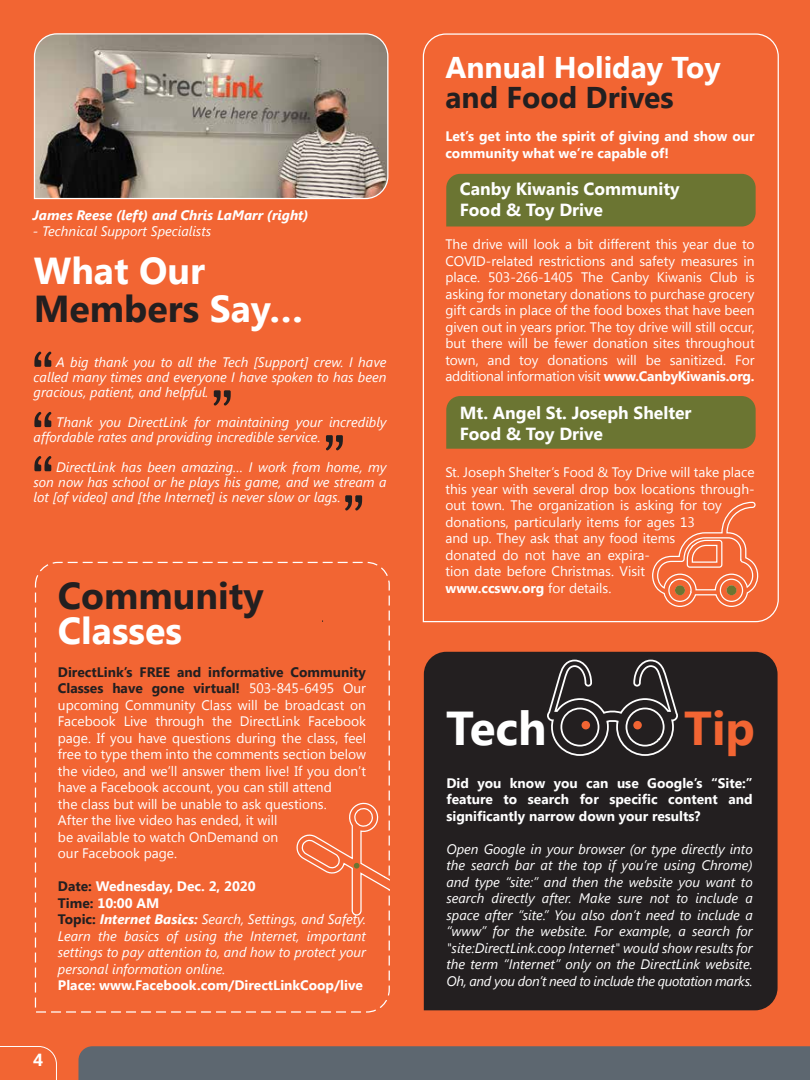
<style>
.page{position:relative;width:810px;height:1080px;background:#f26533}
.page>*{position:absolute;margin:0;border:0;box-sizing:border-box;transform-origin:0 0}
.t1{font:700 47.5px "Segoe UI";color:#fff}
.t2{font:700 47.5px "Segoe UI";color:#f26533}
.t3{font:700 37.5px/37.5px "Segoe UI";color:#fff}
.t4{font:700 37.5px "Segoe UI";color:#231f20}
.t5{font:700 30px "Segoe UI";color:#fff}
.t6{font:700 30px "Segoe UI";color:#231f20}
.t7{font:700 17.5px/21px "Segoe UI";color:#fff}
.t8{font:13.75px/16.5px "Segoe UI";color:#fff}
.t9{font:italic 13.75px/16.5px "Segoe UI";color:#fff;text-align:justify}
.t10{font:700 13.75px/16.5px "Segoe UI";color:#fff;text-align:justify}
.t11{font:italic 700 13.75px "Segoe UI";color:#fff}
.s1{color:#231f20}
.s2{font-weight:700;color:#231f20}
.s3{font-weight:700;font-style:normal;color:#231f20}
.s4{font-weight:700;font-style:normal}
.s5{font-weight:700}
</style>
<div class="page">
<div style="left:78px;top:1046px;width:732px;height:34px;background:#5d6770"></div>
<svg style="left:0;top:1046px;width:57px;height:34px"></svg>
<svg style="left:34px;top:561px;width:356px;height:452px"></svg>
<svg style="left:297px;top:802px;width:93px;height:114px"></svg>
<img style="left:33px;top:33px;width:356px;height:167px">
<svg style="left:34px;top:351px;width:17px;height:16px"></svg>
<svg style="left:214px;top:390px;width:17px;height:16px"></svg>
<svg style="left:34px;top:411px;width:17px;height:16px"></svg>
<svg style="left:326px;top:435px;width:17px;height:16px"></svg>
<svg style="left:34px;top:456px;width:17px;height:15px"></svg>
<svg style="left:345px;top:495px;width:17px;height:16px"></svg>
<div style="left:424px;top:652px;width:354px;height:358px;background:#231f20"></div>
<svg style="left:546px;top:659px;width:133px;height:98px"></svg>
<svg style="left:422px;top:33px;width:357px;height:590px"></svg>
<svg style="left:651px;top:501px;width:108px;height:107px"></svg>
<div style="left:675px;top:585px;width:10px;height:10px;background:#6b7532;border-radius:50%"></div>
<div style="left:727px;top:585px;width:10px;height:10px;background:#6b7532;border-radius:50%"></div>
<p class="t11" style="left:33px;top:205px;width:277px">James Reese (left) and Chris LaMarr (right)</p>
<p class="t9" style="left:33px;top:223px;width:180px">- Technical Support Specialists</p>
<h2 class="t3" style="left:34px;top:250px;width:271px">What Our<br><span class="s1">Members</span> Say…</h2>
<p class="t9" style="left:34px;top:354px;width:354px;line-height:15px;text-indent:23px">A big thank you to all the Tech [Support] crew. I have called many times and everyone I have spoken to has been gracious, patient, and helpful.</p>
<p class="t9" style="left:34px;top:414px;width:354px;line-height:15px;text-indent:23px">Thank you DirectLink for maintaining your incredibly affordable rates and providing incredible service.</p>
<p class="t9" style="left:34px;top:459px;width:354px;line-height:15px;text-indent:22px">DirectLink has been amazing… I work from home, my son now has school or he plays his game, and we stream a lot [of video] and [the Internet] is never slow or lags.</p>
<h2 class="t4" style="left:58px;top:569px;width:207px">Community</h2>
<h2 class="t3" style="left:58px;top:610px;width:126px">Classes</h2>
<p class="t8" style="left:58px;top:663px;width:310px"><span class="s2">DirectLink’s FREE and informative Community Classes have gone virtual!</span> 503-845-6495 Our upcoming Community Class will be broadcast on Facebook Live through the DirectLink Facebook page. If you have questions during the class, feel free to type them into the comments section below the video, and we’ll answer them live! If you don’t have a Facebook account, you can still attend<br>the class but will be unable to ask questions.<br>After the live video has ended, it will<br>be available to watch OnDemand on<br>our Facebook page.</p>
<p class="t9" style="left:58px;top:877px;width:310px;text-align:left"><span class="s3">Date:</span> <span class="s4">Wednesday, Dec. 2, 2020<br></span><span class="s3">Time:</span> <span class="s4">10:00 AM<br></span><span class="s3">Topic:</span> <span class="s5">Internet Basics:</span> Search, Settings, and Safety.<br>Learn the basics of using the Internet, important settings to pay attention to, and how to protect your personal information online.</p>
<p class="t10" style="left:58px;top:976px;width:306px">Place: www.Facebook.com/DirectLinkCoop/live</p>
<p class="t7" style="left:33px;top:1048px;width:12px">4</p>
<h3 class="t5" style="left:445px;top:46px;width:277px">Annual Holiday Toy</h3>
<h3 class="t6" style="left:445px;top:76px;width:230px">and Food Drives</h3>
<p class="t10" style="left:445px;top:128px;width:311px">Let’s get into the spirit of giving and show our community what we’re capable of!</p>
<p class="t7" style="left:460px;top:178px;width:221px">Canby Kiwanis Community<br>Food &amp; Toy Drive</p>
<p class="t8" style="left:445px;top:236px;width:311px;text-align:justify">The drive will look a bit different this year due to COVID-related restrictions and safety measures in place. 503-266-1405 The Canby Kiwanis Club is asking for monetary donations to purchase grocery gift cards in place of the food boxes that have been given out in years prior. The toy drive will still occur, but there will be fewer donation sites throughout town, and toy donations will be sanitized. For additional information visit <span class="s5">www.CanbyKiwanis.org.</span></p>
<p class="t7" style="left:460px;top:401px;width:233px">Mt. Angel St. Joseph Shelter<br>Food &amp; Toy Drive</p>
<p class="t8" style="left:445px;top:464px;width:311px">St. Joseph Shelter’s Food &amp; Toy Drive will take place this year with several drop box locations through&shy;out town. The organization is asking for toy donations, particularly items for ages 13<br>and up. They ask that any food items<br>donated do not have an expira-<br>tion date before Christmas. Visit<br><span class="s5">www.ccswv.org</span> for details.</p>
<h1 class="t1" style="left:446px;top:695px;width:102px">Tech</h1>
<h1 class="t2" style="left:684px;top:695px;width:72px">Tip</h1>
<p class="t10" style="left:446px;top:774px;width:308px">Did you know you can use Google’s “Site:” feature to search for specific content and significantly narrow down your results?</p>
<p class="t9" style="left:446px;top:840px;width:308px">Open Google in your browser (or type directly into the search bar at the top if you’re using Chrome) and type “site:” and then the website you want to search directly after. Make sure not to include a space after “site.” You also don’t need to include a “www” for the website. For example, a search for "site:DirectLink.coop Internet" would show results for the term “Internet” only on the DirectLink website.<br>Oh, and you don’t need to include the quotation marks.</p>
</div>
